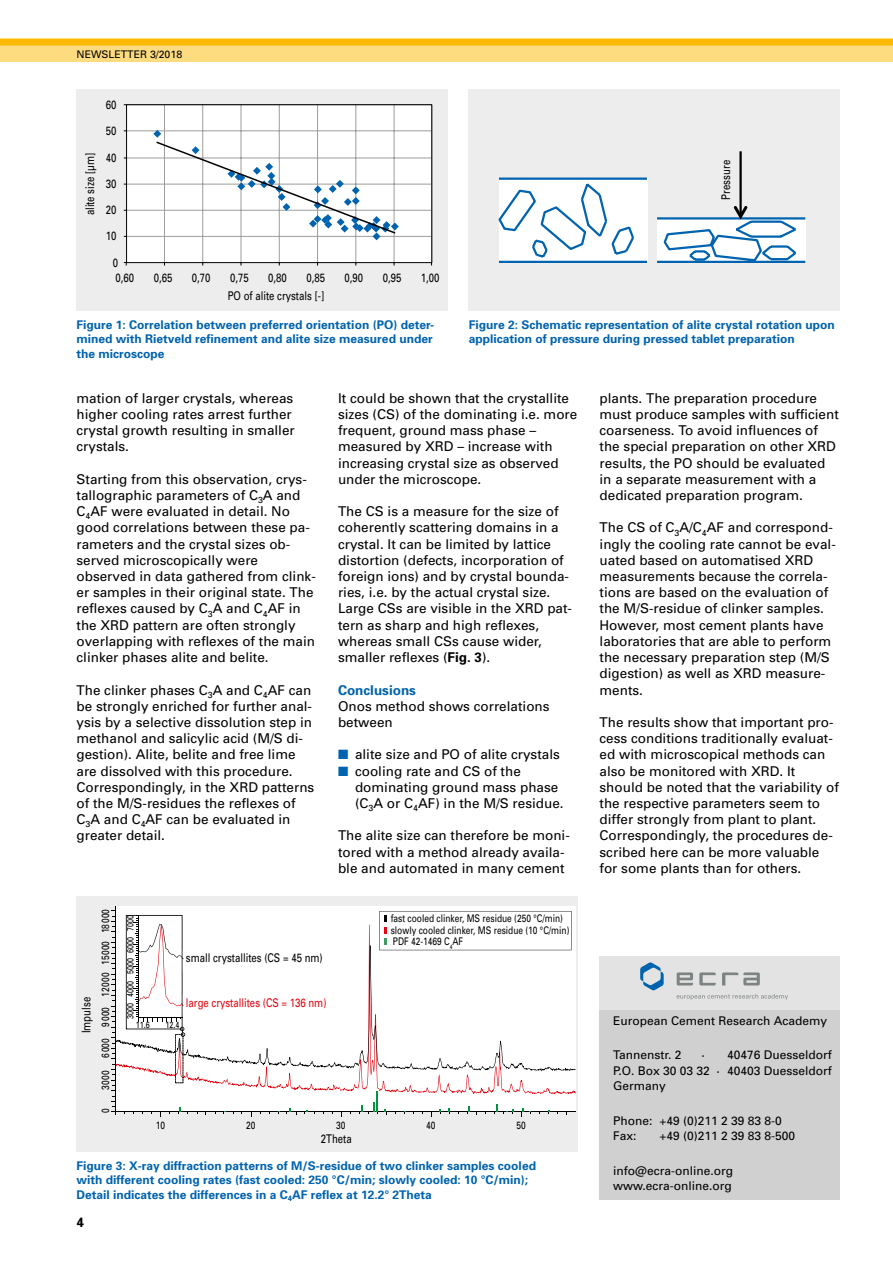
<style>
.page{position:relative;width:893px;height:1263px;background:#fff}
.page>*{position:absolute;margin:0;border:0;box-sizing:border-box;transform-origin:0 0}
.t1{font:13.5px/16.2px "Univers";color:#000}
.t2{font:700 13.5px "Univers";color:#0063af}
.t3{font:700 13.5px "Univers";color:#000}
.t4{font:700 12px/14.4px "Univers";color:#0063af}
.t5{font:12px/15.5px "Univers";color:#000}
.t6{font:12px "Univers";color:#000;scale:.8 1}
.t7{font:12px "Univers";color:#e30613;scale:.8 1}
.t8{font:10.5px "Univers";color:#000;scale:.8 1}
.t9{font:10.5px "Univers";color:#000}
.t10{font:9px "Univers";color:#000;scale:.8 1}
.s1{font-weight:700}
.s2{color:#0063af}
</style>
<div class="page">
<div style="left:0;top:38px;width:893px;height:24px;background:#fddc80"></div>
<div style="left:0;top:39px;width:893px;height:7px;background:#fbba00"></div>
<div style="left:600px;top:956px;width:240px;height:243px;background:#d0d0d0"></div>
<div style="left:600px;top:956px;width:240px;height:53px;background:#e3e3e3"></div>
<svg style="left:677px;top:972px;width:16px;height:13px"></svg>
<svg style="left:699px;top:972px;width:17px;height:13px"></svg>
<svg style="left:722px;top:972px;width:38px;height:13px"></svg>
<svg style="left:640px;top:962px;width:24px;height:28px"></svg>
<svg style="left:677px;top:994px;width:111px;height:6px"></svg>
<div style="left:77px;top:89px;width:371px;height:221px;background:#ededed"></div>
<div style="left:77px;top:896px;width:501px;height:255px;background:#ededed"></div>
<div style="left:116px;top:906px;width:459px;height:206px;background:#fff"></div>
<svg style="left:125px;top:924px;width:451px;height:170px"></svg>
<svg style="left:117px;top:945px;width:459px;height:126px"></svg>
<hr style="left:115px;top:906px;width:1px;height:206px;background:#000">
<hr style="left:116px;top:1112px;width:460px;height:1px;background:#000">
<svg style="left:111px;top:910px;width:6px;height:205px"></svg>
<img style="left:192px;top:949px;width:127px;height:23px">
<img style="left:192px;top:995px;width:132px;height:20px">
<svg style="left:494px;top:1105px;width:20px;height:8px"></svg>
<svg style="left:359px;top:1091px;width:19px;height:22px"></svg>
<svg style="left:287px;top:1108px;width:10px;height:7px"></svg>
<svg style="left:179px;top:1107px;width:2px;height:6px"></svg>
<svg style="left:379px;top:911px;width:193px;height:39px"></svg>
<div style="left:469px;top:89px;width:371px;height:221px;background:#ededed"></div>
<svg style="left:123px;top:104px;width:310px;height:162px;background:#f1f1f1"></svg>
<hr style="left:739px;top:151px;width:3px;height:65px;background:#000">
<svg style="left:498px;top:176px;width:308px;height:87px"></svg>
<svg style="left:153px;top:130px;width:246px;height:110px;background:#e9edf1"></svg>
<svg style="left:126px;top:915px;width:66px;height:168px"></svg>
<p class="t9" style="left:77px;top:48px;width:107px">NEWSLETTER 3/2018</p>
<p class="t6" style="left:106px;top:97px;width:15px">60</p>
<p class="t6" style="left:82px;top:215px;width:80px;rotate:-90deg">alite size [µm]</p>
<p class="t6" style="left:106px;top:124px;width:15px">50</p>
<p class="t6" style="left:106px;top:150px;width:15px">40</p>
<p class="t6" style="left:106px;top:176px;width:15px">30</p>
<p class="t6" style="left:106px;top:202px;width:15px">20</p>
<p class="t6" style="left:106px;top:229px;width:15px">10</p>
<p class="t6" style="left:113px;top:255px;width:8px">0</p>
<p class="t6" style="left:116px;top:270px;width:25px">0,60</p>
<p class="t6" style="left:154px;top:270px;width:25px">0,65</p>
<p class="t6" style="left:192px;top:270px;width:25px">0,70</p>
<p class="t6" style="left:230px;top:270px;width:25px">0,75</p>
<p class="t6" style="left:268px;top:270px;width:25px">0,80</p>
<p class="t6" style="left:306px;top:270px;width:25px">0,85</p>
<p class="t6" style="left:345px;top:270px;width:25px">0,90</p>
<p class="t6" style="left:383px;top:270px;width:25px">0,95</p>
<p class="t6" style="left:421px;top:270px;width:25px">1,00</p>
<p class="t6" style="left:228px;top:289px;width:122px">PO of alite crystals [-]</p>
<p class="t4" style="left:77px;top:317px;width:359px">Figure 1: Correlation between preferred orientation (PO) deter&shy;mined with Rietveld refinement and alite size measured under the microscope</p>
<p class="t6" style="left:718px;top:200px;width:51px;rotate:-90deg">Pressure</p>
<p class="t4" style="left:469px;top:317px;width:368px">Figure 2: Schematic representation of alite crystal rotation upon application of pressure during pressed tablet preparation</p>
<p class="t1" style="left:77px;top:390px;width:220px">mation of larger crystals, whereas higher cooling rates arrest further crystal growth resulting in smaller crystals.</p>
<p class="t1" style="left:77px;top:471px;width:241px">Starting from this observation, crys&shy;tallographic parameters of C<sub>3</sub>A and C<sub>4</sub>AF were evaluated in detail. No good correlations between these pa&shy;rameters and the crystal sizes ob&shy;served microscopically were observed in data gathered from clink&shy;er samples in their original state. The reflexes caused by C<sub>3</sub>A and C<sub>4</sub>AF in the XRD pattern are often strongly overlapping with reflexes of the main clinker phases alite and belite.</p>
<p class="t1" style="left:77px;top:681px;width:239px">The clinker phases C<sub>3</sub>A and C<sub>4</sub>AF can be strongly enriched for further anal&shy;ysis by a selective dissolution step in methanol and salicylic acid (M/S di&shy;gestion). Alite, belite and free lime are dissolved with this procedure.<br>Correspondingly, in the XRD patterns of the M/S-residues the reflexes of C<sub>3</sub>A and C<sub>4</sub>AF can be evaluated in greater detail.</p>
<p class="t1" style="left:338px;top:390px;width:241px">It could be shown that the crystallite sizes (CS) of the dominating i.e. more frequent, ground mass phase – measured by XRD – increase with increasing crystal size as observed under the microscope.</p>
<p class="t1" style="left:338px;top:503px;width:236px">The CS is a measure for the size of coherently scattering domains in a crystal. It can be limited by lattice distortion (defects, incorporation of foreign ions) and by crystal bounda&shy;ries, i.e. by the actual crystal size.<br>Large CSs are visible in the XRD pat&shy;tern as sharp and high reflexes, whereas small CSs cause wider, smaller reflexes (<span class="s1">Fig. 3</span>).</p>
<p class="t2" style="left:338px;top:681px;width:80px">Conclusions</p>
<p class="t1" style="left:338px;top:698px;width:213px">Onos method shows correlations between</p>
<p class="t1" style="left:338px;top:746px;width:223px"><span class="s2">■</span> alite size and PO of alite crystals</p>
<p class="t1" style="left:355px;top:762px;width:210px;text-indent:-17px"><span class="s2">■</span> cooling rate and CS of the dominating ground mass phase (C<sub>3</sub>A or C<sub>4</sub>AF) in the M/S residue.</p>
<p class="t1" style="left:338px;top:827px;width:233px">The alite size can therefore be moni&shy;tored with a method already availa&shy;ble and automated in many cement</p>
<p class="t6" style="left:79px;top:1033px;width:47px;rotate:-90deg">Impulse</p>
<p class="t8" style="left:99px;top:1090px;width:228px;rotate:-90deg">3000 6000 9000 12000 15000 18000</p>
<p class="t8" style="left:99px;top:1113px;width:7px;rotate:-90deg">0</p>
<p class="t10" style="left:125px;top:1019px;width:131px;rotate:-90deg">3000 4000 5000 6000 7000</p>
<p class="t6" style="left:186px;top:950px;width:173px">small crystallites (CS = 45 nm)</p>
<p class="t7" style="left:186px;top:995px;width:177px">large crystallites (CS = 136 nm)</p>
<p class="t10" style="left:136px;top:1019px;width:19px">11.6</p>
<p class="t10" style="left:165px;top:1019px;width:19px">12.4</p>
<p class="t8" style="left:391px;top:911px;width:217px">fast cooled clinker, MS residue (250 °C/min)</p>
<p class="t8" style="left:393px;top:935px;width:90px">PDF 42-1469 C<sub>4</sub>AF</p>
<p class="t8" style="left:391px;top:923px;width:225px">slowly cooled clinker, MS residue (10 °C/min)</p>
<p class="t8" style="left:156px;top:1118px;width:13px">10</p>
<p class="t8" style="left:246px;top:1118px;width:13px">20</p>
<p class="t8" style="left:336px;top:1118px;width:13px">30</p>
<p class="t8" style="left:426px;top:1118px;width:13px">40</p>
<p class="t8" style="left:516px;top:1118px;width:13px">50</p>
<p class="t6" style="left:321px;top:1131px;width:40px">2Theta</p>
<p class="t4" style="left:77px;top:1158px;width:461px">Figure 3: X-ray diffraction patterns of M/S-residue of two clinker samples cooled with different cooling rates (fast cooled: 250 °C/min; slowly cooled: 10 °C/min);<br>Detail indicates the differences in a C<sub>4</sub>AF reflex at 12.2° 2Theta</p>
<p class="t3" style="left:77px;top:1214px;width:9px">4</p>
<p class="t1" style="left:600px;top:390px;width:241px">plants. The preparation procedure must produce samples with sufficient coarseness. To avoid influences of the special preparation on other XRD results, the PO should be evaluated in a separate measurement with a dedicated preparation program.</p>
<p class="t1" style="left:600px;top:519px;width:238px">The CS of C<sub>3</sub>A/C<sub>4</sub>AF and correspond&shy;ingly the cooling rate cannot be eval&shy;uated based on automatised XRD measurements because the correla&shy;tions are based on the evaluation of the M/S-residue of clinker samples.<br>However, most cement plants have laboratories that are able to perform the necessary preparation step (M/S digestion) as well as XRD measure&shy;ments.</p>
<p class="t1" style="left:600px;top:714px;width:241px">The results show that important pro&shy;cess conditions traditionally evaluat&shy;ed with microscopical methods can also be monitored with XRD. It should be noted that the variability of the respective parameters seem to differ strongly from plant to plant.<br>Correspondingly, the procedures de&shy;scribed here can be more valuable for some plants than for others.</p>
<p class="t5" style="left:613px;top:1012px;width:216px">European Cement Research Academy</p>
<p class="t5" style="left:613px;top:1047px;width:70px">Tannenstr. 2</p>
<p class="t5" style="left:613px;top:1047px;width:220px;text-align:justify;text-indent:89px">· 40476 Duesseldorf P.O. Box 30 03 32 · 40403 Duesseldorf Germany</p>
<p class="t5" style="left:613px;top:1112px;width:170px">Phone: +49 (0)211 2 39 83 8-0<br>Fax:</p>
<p class="t5" style="left:659px;top:1128px;width:137px">+49 (0)211 2 39 83 8-500</p>
<p class="t5" style="left:613px;top:1162px;width:122px">info@ecra-online.org www.ecra-online.org</p>
</div>
